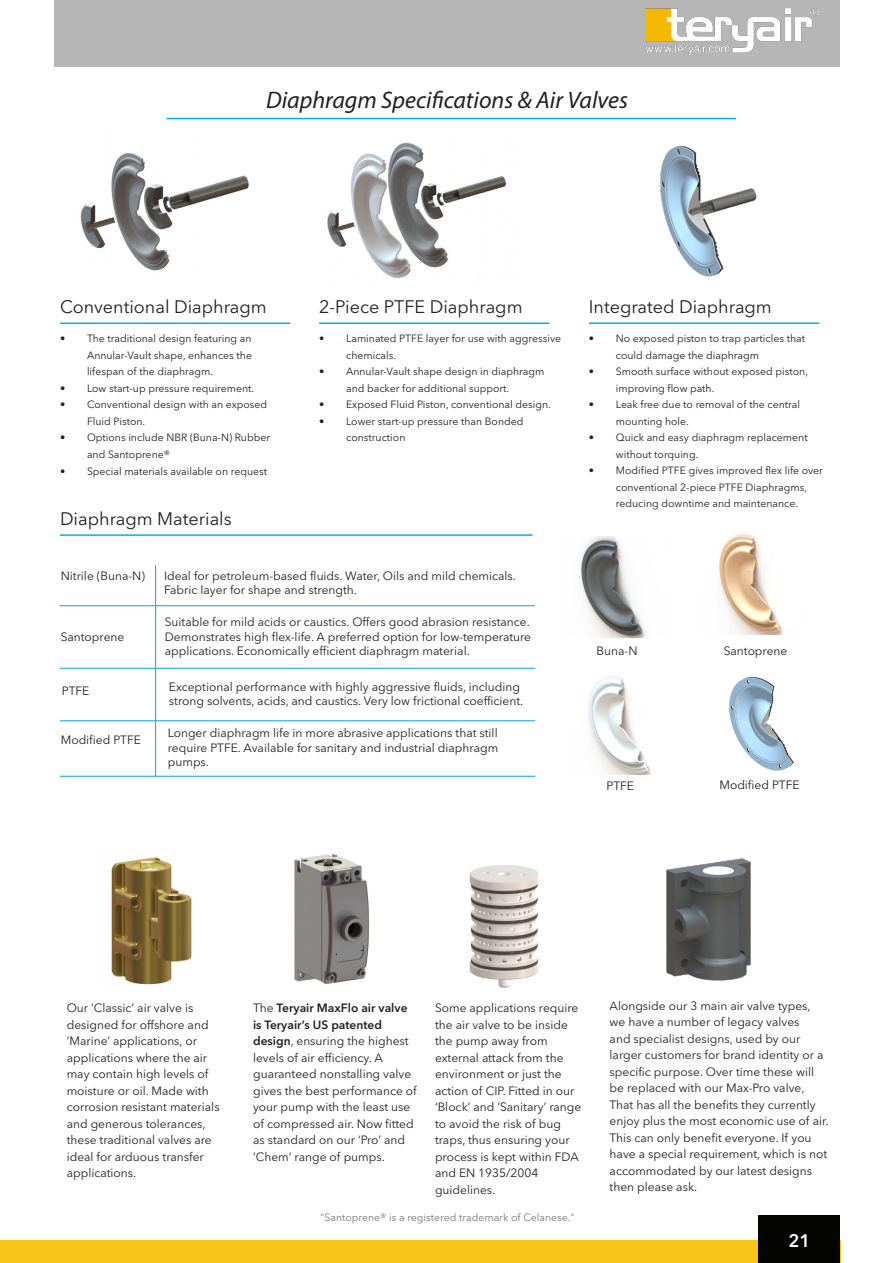
<style>
.page{position:relative;width:893px;height:1263px;background:#fff}
.page>*{position:absolute;margin:0;border:0;box-sizing:border-box;transform-origin:0 0}
.t1{font:italic 24px "Myriad Pro";color:#231f20}
.t2{font:18px "Avenir Next LT Pro";color:#231f20}
.t3{font:600 18px "Avenir Next LT Pro";color:#fff}
.t4{font:12px/16.5px "Avenir Next LT Pro";color:#231f20}
.t5{font:10.5px/16.5px "Avenir Next LT Pro";color:#231f20}
.t6{font:10.5px "Avenir Next LT Pro";color:#76787b}
.s1{font-weight:600}
</style>
<div class="page">
<div style="left:54px;top:0;width:785px;height:67px;background:#b6b6b6"></div>
<img style="left:646px;top:8px;width:172px;height:47px">
<hr style="left:166px;top:118px;width:570px;height:1px;background:#00aeef">
<hr style="left:60px;top:323px;width:230px;height:1px;background:#00aeef">
<img style="left:111px;top:857px;width:81px;height:128px">
<img style="left:294px;top:853px;width:76px;height:131px">
<img style="left:469px;top:865px;width:70px;height:122px">
<hr style="left:60px;top:534px;width:472px;height:2px;background:#00aeef">
<img style="left:581px;top:536px;width:65px;height:102px">
<img style="left:588px;top:676px;width:64px;height:99px">
<img style="left:719px;top:533px;width:65px;height:101px">
<hr style="left:155px;top:565px;width:1px;height:212px;background:#29abe2">
<hr style="left:60px;top:605px;width:475px;height:1px;background:#29abe2">
<hr style="left:60px;top:668px;width:475px;height:1px;background:#29abe2">
<hr style="left:60px;top:720px;width:475px;height:1px;background:#29abe2">
<hr style="left:60px;top:776px;width:475px;height:1px;background:#29abe2">
<img style="left:666px;top:858px;width:85px;height:123px">
<img style="left:729px;top:676px;width:65px;height:95px">
<hr style="left:319px;top:322px;width:230px;height:2px;background:#00aeef">
<hr style="left:589px;top:322px;width:230px;height:2px;background:#00aeef">
<img style="left:327px;top:142px;width:179px;height:136px">
<img style="left:660px;top:145px;width:97px;height:132px">
<img style="left:80px;top:153px;width:169px;height:118px">
<div style="left:0;top:1241px;width:840px;height:22px;background:#f7c51c"></div>
<div style="left:758px;top:1215px;width:82px;height:48px;background:#040503"></div>
<p class="t1" style="left:266px;top:85px;width:364px">Diaphragm Specifications &amp; Air Valves</p>
<p class="t2" style="left:60px;top:296px;width:208px">Conventional Diaphragm</p>
<p class="t5" style="left:87px;top:330px;width:166px;text-align:justify;text-indent:-27px">• The traditional design featuring an Annular-Vault shape, enhances the lifespan of the diaphragm.</p>
<p class="t5" style="left:60px;top:380px;width:196px">• Low start-up pressure requirement.</p>
<p class="t5" style="left:87px;top:396px;width:182px;text-indent:-27px">• Conventional design with an exposed<br>Fluid Piston.</p>
<p class="t5" style="left:87px;top:429px;width:185px;text-indent:-27px">• Options include NBR (Buna-N) Rubber and Santoprene®</p>
<p class="t5" style="left:60px;top:462px;width:209px">• Special materials available on request</p>
<p class="t2" style="left:60px;top:508px;width:173px">Diaphragm Materials</p>
<p class="t2" style="left:319px;top:296px;width:205px">2-Piece PTFE Diaphragm</p>
<p class="t5" style="left:346px;top:330px;width:217px;text-indent:-27px">• Laminated PTFE layer for use with aggressive chemicals.</p>
<p class="t5" style="left:346px;top:363px;width:200px;text-indent:-27px">• Annular-Vault shape design in diaphragm and backer for additional support.</p>
<p class="t5" style="left:319px;top:396px;width:233px">• Exposed Fluid Piston, conventional design.</p>
<p class="t5" style="left:346px;top:413px;width:179px;text-indent:-27px">• Lower start-up pressure than Bonded construction</p>
<p class="t4" style="left:61px;top:567px;width:86px">Nitrile (Buna-N)</p>
<p class="t4" style="left:164px;top:567px;width:354px">Ideal for petroleum-based fluids. Water, Oils and mild chemicals.</p>
<p class="t4" style="left:164px;top:582px;width:195px">Fabric layer for shape and strength.</p>
<p class="t4" style="left:165px;top:614px;width:367px">Suitable for mild acids or caustics. Offers good abrasion resistance.</p>
<p class="t4" style="left:165px;top:628px;width:368px">Demonstrates high flex-life. A preferred option for low-temperature</p>
<p class="t4" style="left:165px;top:643px;width:307px">applications. Economically efficient diaphragm material.</p>
<p class="t4" style="left:61px;top:629px;width:65px">Santoprene</p>
<p class="t4" style="left:62px;top:682px;width:29px">PTFE</p>
<p class="t4" style="left:61px;top:732px;width:82px">Modified PTFE</p>
<p class="t4" style="left:169px;top:678px;width:353px">Exceptional performance with highly aggressive fluids, including</p>
<p class="t4" style="left:169px;top:693px;width:356px">strong solvents, acids, and caustics. Very low frictional coefficient.</p>
<p class="t4" style="left:168px;top:726px;width:332px;line-height:14.4px;text-align:justify">Longer diaphragm life in more abrasive applications that still require PTFE. Available for sanitary and industrial diaphragm pumps.</p>
<p class="t2" style="left:589px;top:296px;width:184px">Integrated Diaphragm</p>
<p class="t5" style="left:616px;top:330px;width:191px;text-indent:-27px">• No exposed piston to trap particles that could damage the diaphragm</p>
<p class="t5" style="left:616px;top:363px;width:194px;text-indent:-27px">• Smooth surface without exposed piston, improving flow path.</p>
<p class="t5" style="left:616px;top:396px;width:186px;text-indent:-27px">• Leak free due to removal of the central mounting hole.</p>
<p class="t5" style="left:616px;top:429px;width:193px;text-indent:-27px">• Quick and easy diaphragm replacement without torquing.</p>
<p class="t5" style="left:616px;top:462px;width:209px;text-indent:-27px">• Modified PTFE gives improved flex life over conventional 2-piece PTFE Diaphragms, reducing downtime and maintenance.</p>
<p class="t4" style="left:597px;top:642px;width:42px">Buna-N</p>
<p class="t4" style="left:606px;top:777px;width:29px">PTFE</p>
<p class="t4" style="left:724px;top:642px;width:65px">Santoprene</p>
<p class="t4" style="left:719px;top:777px;width:82px">Modified PTFE</p>
<p class="t4" style="left:67px;top:1000px;width:128px">Our ‘Classic’ air valve is</p>
<p class="t4" style="left:67px;top:1016px;width:143px">designed for offshore and ‘Marine’ applications, or</p>
<p class="t4" style="left:67px;top:1049px;width:154px">applications where the air may contain high levels of moisture or oil. Made with corrosion resistant materials and generous tolerances, these traditional valves are ideal for arduous transfer</p>
<p class="t4" style="left:67px;top:1165px;width:71px">applications.</p>
<p class="t4" style="left:253px;top:1000px;width:165px">The <span class="s1">Teryair MaxFlo air valve is Teryair’s US patented design</span>, ensuring the highest levels of air efficiency. A guaranteed nonstalling valve gives the best performance of your pump with the least use of compressed air. Now fitted as standard on our ‘Pro’ and</p>
<p class="t4" style="left:253px;top:1148px;width:133px">‘Chem’ range of pumps.</p>
<p class="t4" style="left:435px;top:1000px;width:145px">Some applications require</p>
<p class="t4" style="left:435px;top:1016px;width:134px">the air valve to be inside</p>
<p class="t4" style="left:435px;top:1033px;width:114px">the pump away from</p>
<p class="t4" style="left:435px;top:1049px;width:130px">external attack from the</p>
<p class="t4" style="left:435px;top:1066px;width:128px">environment or just the</p>
<p class="t4" style="left:435px;top:1082px;width:148px">action of CIP. Fitted in our ‘Block’ and ‘Sanitary’ range to avoid the risk of bug traps, thus ensuring your process is kept within FDA and EN 1935/2004 guidelines.</p>
<p class="t6" style="left:320px;top:1211px;width:256px">"Santoprene® is a registered trademark of Celanese."</p>
<p class="t4" style="left:610px;top:997px;width:221px">Alongside our 3 main air valve types, we have a number of legacy valves<br>and specialist designs, used by our larger customers for brand identity or a specific purpose. Over time these will be replaced with our Max-Pro valve, That has all the benefits they currently enjoy plus the most economic use of air.<br>This can only benefit everyone. If you have a special requirement, which is not accommodated by our latest designs then please ask.</p>
<h2 class="t3" style="left:788px;top:1229px;width:23px">21</h2>
</div>
